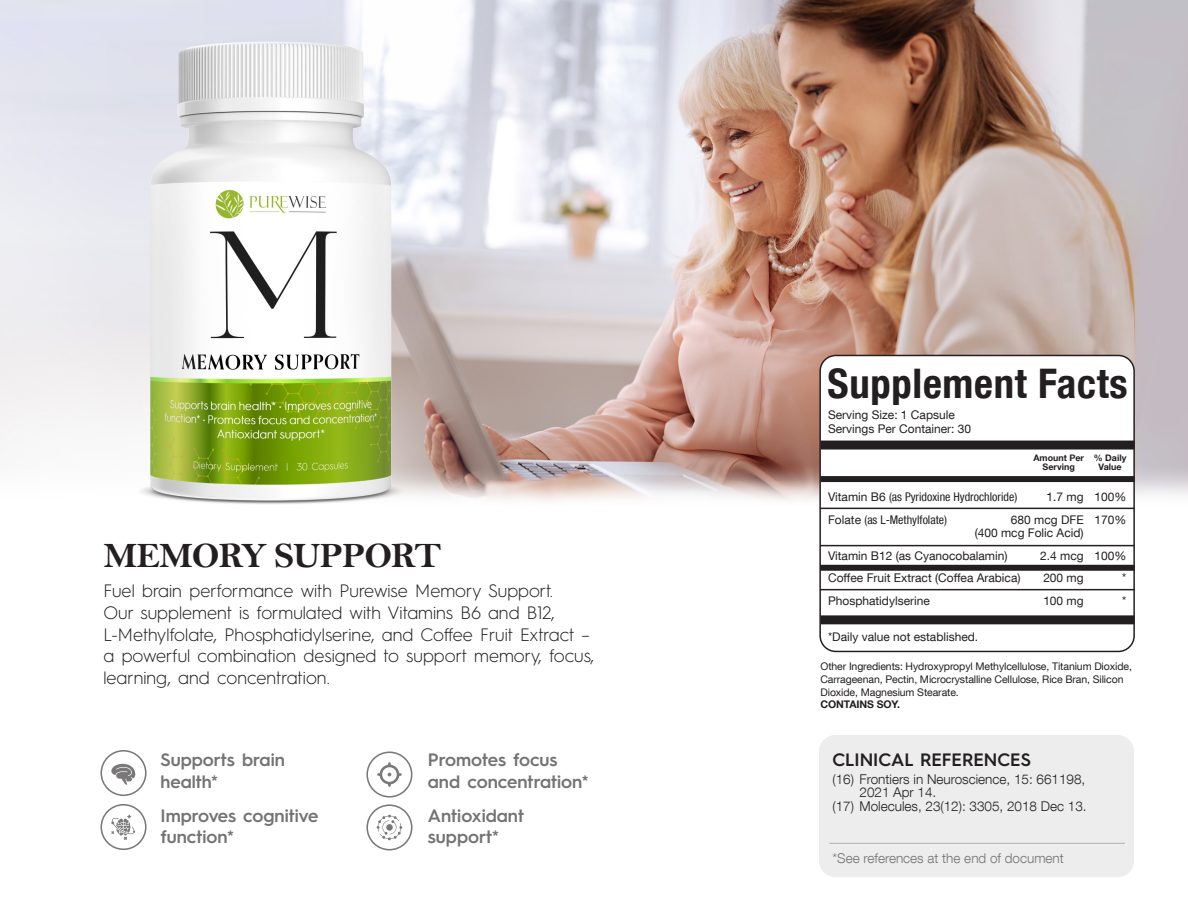
<style>
.page{position:relative;width:1188px;height:918px;background:#fff}
.page>*{position:absolute;margin:0;border:0;box-sizing:border-box;transform-origin:0 0}
.t1{font:700 condensed 40.8px "Helvetica Neue LT Com";letter-spacing:.015em;color:#231f20}
.t2{font:36px "Bell MT Bold";letter-spacing:-.025em;color:#231f20}
.t3{font:300 18px/21.6px "Hurme Geometric Sans 3";color:#231f20}
.t4{font:600 18px/21.6px "Hurme Geometric Sans 3";color:#737373}
.t5{font:600 18px "Hurme Geometric Sans 3";color:#231f20}
.t6{font:300 13.5px/13.5px "Helvetica Neue LT Com";color:#231f20}
.t7{font:300 13.5px "Helvetica Neue LT Com";color:#737373}
.t8{font:12px/22.5px "Helvetica Neue LT Com";color:#231f20}
.t9{font:condensed 12px/22.5px "Helvetica Neue LT Com";color:#231f20}
.t10{font:10.5px/12.6px "Helvetica Neue LT Com";letter-spacing:-.01em;color:#231f20}
.t11{font:700 10.5px "Helvetica Neue LT Com";letter-spacing:-.01em;color:#231f20}
.t12{font:700 9px/9px "Helvetica Neue LT Com";color:#231f20;text-align:center}
.s1{font-stretch:normal}
</style>
<div class="page">
<img style="left:0;top:0;width:1188px;height:876px">
<img style="left:122px;top:20px;width:301px;height:498px">
<svg style="left:100px;top:750px;width:47px;height:46px"></svg>
<svg style="left:100px;top:804px;width:47px;height:46px"></svg>
<svg style="left:366px;top:752px;width:46px;height:46px"></svg>
<svg style="left:366px;top:804px;width:46px;height:46px"></svg>
<div style="left:820px;top:355px;width:314px;height:296px;background:#fff;border-radius:16px"></div>
<div style="left:819px;top:355px;width:316px;height:297px;border:1px solid #231f20;border-radius:16px"></div>
<div style="left:821px;top:441px;width:314px;height:9px;background:#231f20"></div>
<div style="left:821px;top:615px;width:314px;height:9px;background:#231f20"></div>
<div style="left:821px;top:476px;width:314px;height:6px;background:#231f20"></div>
<hr style="left:820px;top:508px;width:315px;height:1px;background:#231f20">
<hr style="left:820px;top:545px;width:315px;height:1px;background:#231f20">
<div style="left:820px;top:565px;width:315px;height:6px;background:#231f20"></div>
<hr style="left:820px;top:589px;width:315px;height:1px;background:#231f20">
<div style="left:819px;top:735px;width:315px;height:142px;background:#ededed;border-radius:16px"></div>
<hr style="left:830px;top:843px;width:295px;height:1px;background:#231f20">
<p class="t2" style="left:104px;top:534px;width:339px">MEMORY SUPPORT</p>
<p class="t3" style="left:104px;top:579px;width:492px">Fuel brain performance with Purewise Memory Support.<br>Our supplement is formulated with Vitamins B6 and B12, L-Methylfolate, Phosphatidylserine, and Coffee Fruit Extract – a powerful combination designed to support memory, focus, learning, and concentration.</p>
<p class="t4" style="left:160px;top:748px;width:126px">Supports brain health*</p>
<p class="t4" style="left:160px;top:803px;width:159px">Improves cognitive function*</p>
<p class="t4" style="left:428px;top:748px;width:162px">Promotes focus and concentration*</p>
<p class="t4" style="left:428px;top:803px;width:98px">Antioxidant support*</p>
<p class="t1" style="left:828px;top:359px;width:301px">Supplement Facts</p>
<p class="t8" style="left:828px;top:408px;width:145px;line-height:13.5px">Serving Size: 1 Capsule<br>Servings Per Container: 30</p>
<p class="t12" style="left:1033px;top:453px;width:52px">Amount Per<br>Serving</p>
<p class="t12" style="left:1094px;top:453px;width:34px">% Daily<br>Value</p>
<p class="t9" style="left:828px;top:486px;width:191px"><span class="s1">Vitamin B6</span> (as Pyridoxine Hydrochloride)<br><span class="s1">Folate</span> (as L-Methylfolate)</p>
<p class="t8" style="left:828px;top:544px;width:194px">Vitamin B12 (as Cyanocobalamin)<br>Coffee Fruit Extract (Coffea Arabica)<br>Phosphatidylserine</p>
<p class="t8" style="left:1011px;top:486px;width:74px;text-align:right">1.7 mg<br>680 mcg DFE</p>
<p class="t8" style="left:1040px;top:522px;width:45px;text-align:justify;text-indent:-66px">(400 mcg Folic Acid)<br>2.4 mcg 200 mg 100 mg</p>
<p class="t8" style="left:828px;top:625px;width:152px">*Daily value not established.</p>
<p class="t8" style="left:1095px;top:486px;width:33px">100%<br>170%</p>
<p class="t8" style="left:1122px;top:544px;width:6px;text-align:justify;text-indent:-28px">100% * *</p>
<p class="t10" style="left:820px;top:660px;width:313px">Other Ingredients: Hydroxypropyl Methylcellulose, Titanium Dioxide,<br>Carrageenan, Pectin, Microcrystalline Cellulose, Rice Bran, Silicon<br>Dioxide, Magnesium Stearate.</p>
<p class="t11" style="left:820px;top:698px;width:81px">CONTAINS SOY.</p>
<p class="t5" style="left:832px;top:748px;width:200px">CLINICAL REFERENCES</p>
<p class="t6" style="left:860px;top:772px;width:227px;text-indent:-27px">(16) Frontiers in Neuroscience, 15: 661198,<br>2021 Apr 14.</p>
<p class="t6" style="left:832px;top:799px;width:256px">(17) Molecules, 23(12): 3305, 2018 Dec 13.</p>
<p class="t7" style="left:832px;top:850px;width:233px">*See references at the end of document</p>
</div>
